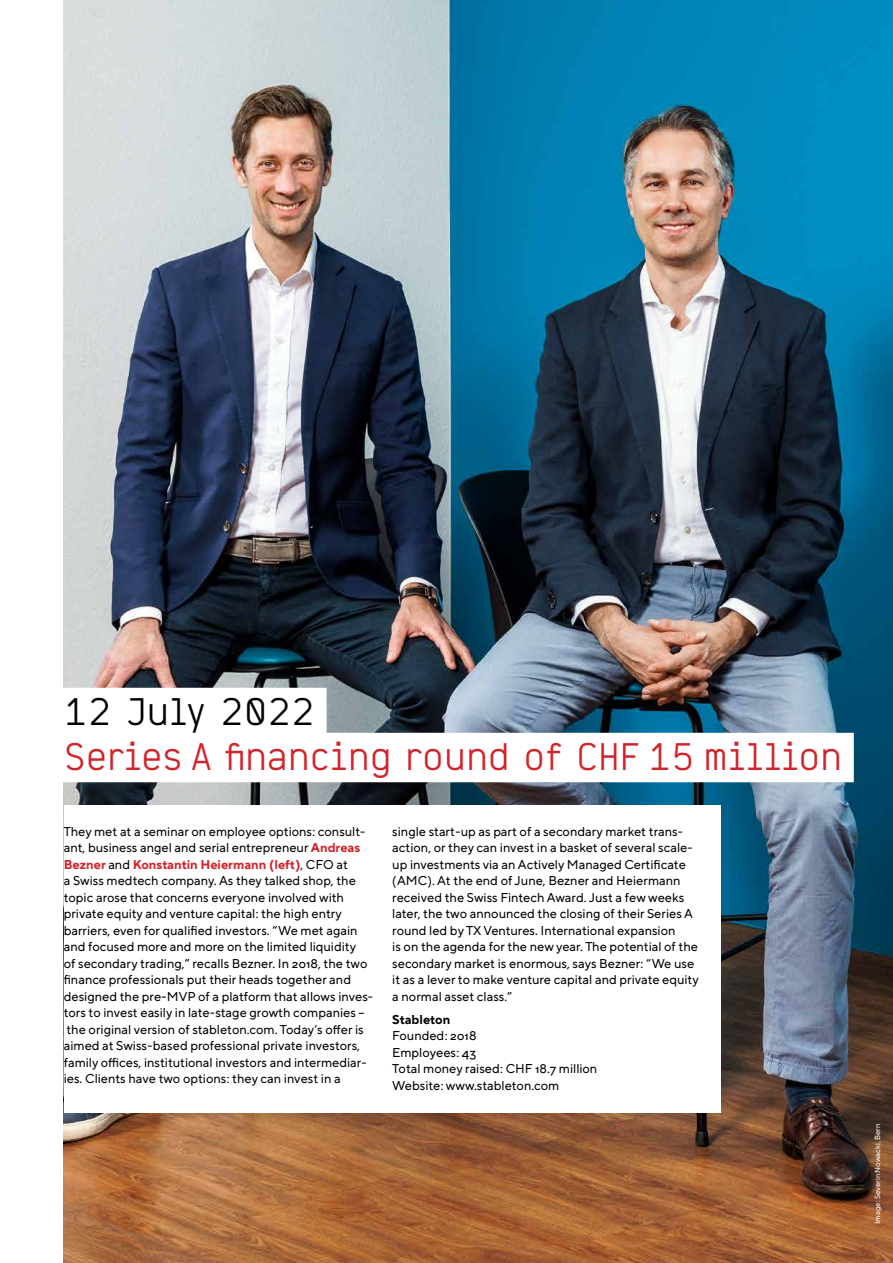
<style>
.page{position:relative;width:893px;height:1263px;background:#fff}
.page>*{position:absolute;margin:0;border:0;box-sizing:border-box;transform-origin:0 0}
.t1{font:37.5px "Deck VCR";letter-spacing:-.02em;color:#d2232a}
.t2{font:37.5px "Deck VCR";letter-spacing:-.02em;color:#000}
.t3{font:12.75px/16.5px "TT Norms Pro";color:#000}
.t4{font:700 12.75px "TT Norms Pro";color:#000}
.t5{font:7.5px "TT Norms Pro";color:#fff}
.s1{font-weight:700;color:#d2232a}
</style>
<div class="page">
<img style="left:64px;top:0;width:829px;height:1263px">
<div style="left:64px;top:805px;width:657px;height:308px;background:#fff"></div>
<div style="left:53px;top:688px;width:274px;height:49px;background:#fff"></div>
<div style="left:53px;top:733px;width:801px;height:49px;background:#fff"></div>
<h1 class="t2" style="left:64px;top:687px;width:253px">12 July 2022</h1>
<h1 class="t1" style="left:64px;top:732px;width:780px">Series A financing round of CHF 15 million</h1>
<p class="t3" style="left:64px;top:822px;width:311px">They met at a seminar on employee options: consult&shy;ant, business angel and serial entrepreneur <span class="s1">Andreas Bezner</span> and <span class="s1">Konstantin Heiermann (left)</span>, CFO at<br>a Swiss medtech company. As they talked shop, the topic arose that concerns everyone involved with private equity and venture capital: the high entry barriers, even for qualified investors. “We met again and focused more and more on the limited liquidity<br>of secondary trading,” recalls Bezner. In 2018, the two finance professionals put their heads together and designed the pre-MVP of a platform that allows inves&shy;tors to invest easily in late-stage growth companies – the original version of stableton.com. Today’s offer is aimed at Swiss-based professional private investors, family offices, institutional investors and intermediar&shy;ies. Clients have two options: they can invest in a</p>
<p class="t3" style="left:392px;top:822px;width:308px">single start-up as part of a secondary market trans&shy;action, or they can invest in a basket of several scale&shy;up investments via an Actively Managed Certificate (AMC). At the end of June, Bezner and Heiermann received the Swiss Fintech Award. Just a few weeks later, the two announced the closing of their Series A round led by TXVentures. International expansion<br>is on the agenda for the new year. The potential of the secondary market is enormous, says Bezner: “We use it as a lever to make venture capital and private equity a normal asset class.”</p>
<p class="t4" style="left:392px;top:1009px;width:60px">Stableton</p>
<p class="t3" style="left:392px;top:1026px;width:207px">Founded: 2018<br>Employees: 43<br>Total money raised: CHF 18.7 million<br>Website: www.stableton.com</p>
<p class="t5" style="left:872px;top:1224px;width:102px;rotate:-90deg">Image: Severin Nowacki, Bern</p>
</div>
